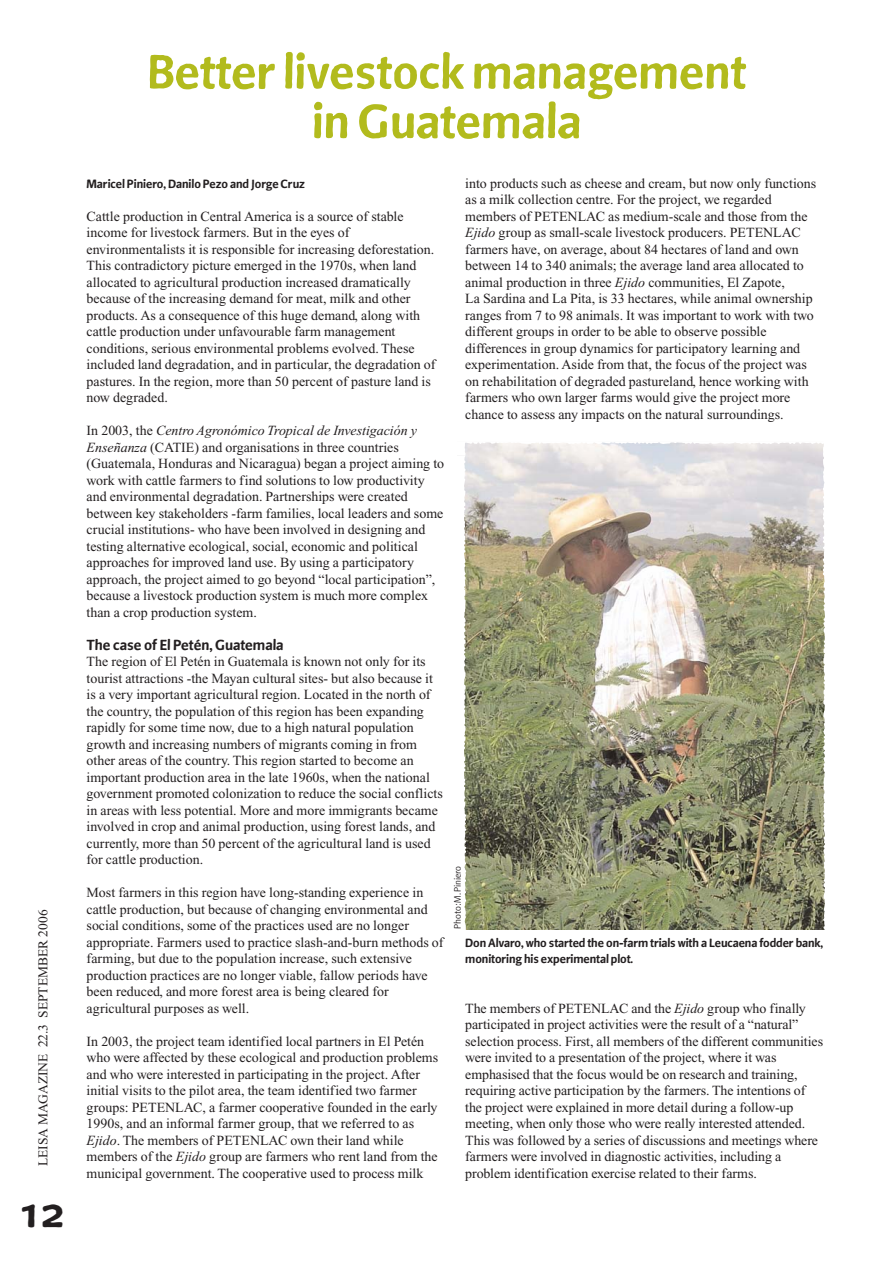
<style>
.page{position:relative;width:893px;height:1263px;background:#fff}
.page>*{position:absolute;margin:0;border:0;box-sizing:border-box;transform-origin:0 0}
.t1{font:54px/49.5px "Beo Sans Bold R11";color:#b2bb1d;text-align:center}
.t2{font:48px "Beo Sans Bold R11";color:#231f20}
.t3{font:16.5px "Beo Sans Bold R11";color:#231f20}
.t4{font:13.95px/16.5px "Times";color:#231f20}
.t5{font:13.5px/16.5px "Beo Sans Bold R11";letter-spacing:-.005em;color:#231f20}
.t6{font:13.5px "Times";color:#231f20}
.t7{font:10.5px "Beo Sans R11";letter-spacing:-.005em;color:#231f20}
.s1{font-style:italic}
</style>
<div class="page">
<img style="left:464px;top:442px;width:361px;height:488px">
<p class="t6" style="left:38px;top:1166px;width:258px;rotate:-90deg">LEISA MAGAZINE 22.3 SEPTEMBER 2006</p>
<h2 class="t2" style="left:20px;top:1195px;width:47px">12</h2>
<h1 class="t1" style="left:147px;top:51px;width:600px">Better livestock management in Guatemala</h1>
<p class="t5" style="left:87px;top:176px;width:220px">Maricel Piniero, Danilo Pezo and Jorge Cruz</p>
<p class="t4" style="left:87px;top:209px;width:350px">Cattle production in Central America is a source of stable income for livestock farmers. But in the eyes of environmentalists it is responsible for increasing deforestation.<br>This contradictory picture emerged in the 1970s, when land allocated to agricultural production increased dramatically because of the increasing demand for meat, milk and other products. As a consequence of this huge demand, along with cattle production under unfavourable farm management conditions, serious environmental problems evolved. These included land degradation, and in particular, the degradation of pastures. In the region, more than 50 percent of pasture land is now degraded.</p>
<p class="t4" style="left:87px;top:423px;width:359px">In 2003, the <span class="s1">Centro Agronómico Tropical de Investigación y Enseñanza</span> (CATIE) and organisations in three countries (Guatemala, Honduras and Nicaragua) began a project aiming to work with cattle farmers to find solutions to low productivity and environmental degradation. Partnerships were created between key stakeholders -farm families, local leaders and some crucial institutions- who have been involved in designing and testing alternative ecological, social, economic and political approaches for improved land use. By using a participatory approach, the project aimed to go beyond “local participation”, because a livestock production system is much more complex than a crop production system.</p>
<p class="t3" style="left:87px;top:638px;width:198px">The case of El Petén, Guatemala</p>
<p class="t4" style="left:87px;top:654px;width:358px">The region of El Petén in Guatemala is known not only for its tourist attractions -the Mayan cultural sites- but also because it is a very important agricultural region. Located in the north of the country, the population of this region has been expanding rapidly for some time now, due to a high natural population growth and increasing numbers of migrants coming in from other areas of the country. This region started to become an important production area in the late 1960s, when the national government promoted colonization to reduce the social conflicts in areas with less potential. More and more immigrants became involved in crop and animal production, using forest lands, and currently, more than 50 percent of the agricultural land is used for cattle production.</p>
<p class="t4" style="left:87px;top:885px;width:358px">Most farmers in this region have long-standing experience in cattle production, but because of changing environmental and social conditions, some of the practices used are no longer appropriate. Farmers used to practice slash-and-burn methods of farming, but due to the population increase, such extensive production practices are no longer viable, fallow periods have been reduced, and more forest area is being cleared for agricultural purposes as well.</p>
<p class="t4" style="left:87px;top:1034px;width:353px">In 2003, the project team identified local partners in El Petén who were affected by these ecological and production problems and who were interested in participating in the project. After initial visits to the pilot area, the team identified two farmer groups: PETENLAC, a farmer cooperative founded in the early 1990s, and an informal farmer group, that we referred to as <span class="s1">Ejido</span>. The members of PETENLAC own their land while members of the <span class="s1">Ejido</span> group are farmers who rent land from the municipal government. The cooperative used to process milk</p>
<p class="t4" style="left:465px;top:176px;width:352px">into products such as cheese and cream, but now only functions as a milk collection centre. For the project, we regarded members of PETENLAC as medium-scale and those from the <span class="s1">Ejido</span> group as small-scale livestock producers. PETENLAC farmers have, on average, about 84 hectares of land and own between 14 to 340 animals; the average land area allocated to animal production in three <span class="s1">Ejido</span> communities, El Zapote,<br>La Sardina and La Pita, is 33 hectares, while animal ownership ranges from 7 to 98 animals. It was important to work with two different groups in order to be able to observe possible differences in group dynamics for participatory learning and experimentation. Aside from that, the focus of the project was on rehabilitation of degraded pastureland, hence working with farmers who own larger farms would give the project more chance to assess any impacts on the natural surroundings.</p>
<p class="t7" style="left:454px;top:928px;width:64px;rotate:-90deg">Photo: M. Piniero</p>
<p class="t5" style="left:465px;top:935px;width:359px">Don Alvaro, who started the on-farm trials with a Leucaena fodder bank, monitoring his experimental plot.</p>
<p class="t4" style="left:465px;top:1001px;width:359px">The members of PETENLAC and the <span class="s1">Ejido</span> group who finally participated in project activities were the result of a “natural” selection process. First, all members of the different communities were invited to a presentation of the project, where it was emphasised that the focus would be on research and training, requiring active participation by the farmers. The intentions of the project were explained in more detail during a follow-up meeting, when only those who were really interested attended.<br>This was followed by a series of discussions and meetings where farmers were involved in diagnostic activities, including a problem identification exercise related to their farms.</p>
</div>
